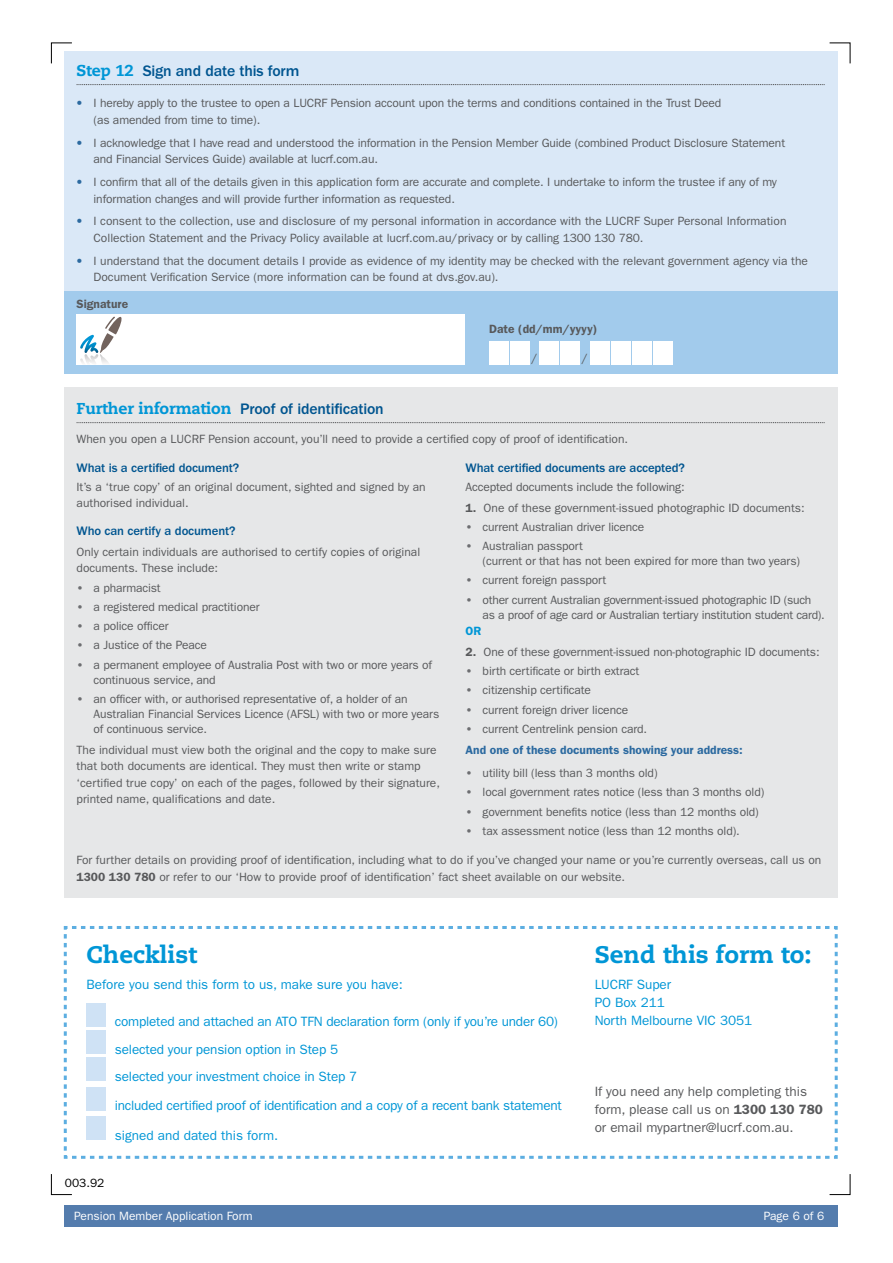
<style>
.page{position:relative;width:893px;height:1263px;background:#fff}
.page>*{position:absolute;margin:0;border:0;box-sizing:border-box;transform-origin:0 0}
.t1{font:800 24px "Caecilia LT Std";color:#0096d6}
.t2{font:500 15.75px "ITC Franklin Gothic Std";letter-spacing:-.01em;color:#005590}
.t3{font:13.5px/18px "ITC Franklin Gothic Std";letter-spacing:-.01em;color:#0096d6}
.t4{font:13.5px/18px "ITC Franklin Gothic Std";color:#58595b}
.t5{font:500 12.75px "ITC Franklin Gothic Std";letter-spacing:-.01em;color:#005590}
.t6{font:12px/16.5px "ITC Franklin Gothic Std";letter-spacing:-.01em;color:#58595b}
.t7{font:600 12px/20.7px "ITC Franklin Gothic Std";color:#2c6aa0}
.t8{font:12px "ITC Franklin Gothic Std";color:#fff}
.t9{font:600 12px "ITC Franklin Gothic Std";color:#58595b}
.t10{font:12px "ITC Franklin Gothic Std";color:#000}
.t11{font:600 12px "ITC Franklin Gothic Std";color:#0096d6}
.s1{font-family:"Caecilia LT Std";font-weight:800;color:#0096d6}
.s2{font-family:"Caecilia LT Std";font-weight:800;color:#2c6aa0}
.s3{font-weight:600;color:#6d6e71}
.s4{font-weight:600}
.s5{color:#6d6e71}
.s6{font-weight:400;color:#58595b}
</style>
<div class="page">
<div style="left:64px;top:387px;width:774px;height:510px;background:#e6e7e8"></div>
<svg style="left:77px;top:422px;width:748px;height:1px"></svg>
<svg style="left:829px;top:1174px;width:22px;height:21px"></svg>
<svg style="left:51px;top:1174px;width:21px;height:21px"></svg>
<svg style="left:51px;top:42px;width:21px;height:22px"></svg>
<svg style="left:829px;top:42px;width:22px;height:22px"></svg>
<div style="left:64px;top:1205px;width:774px;height:22px;background:#547cad"></div>
<div style="left:64px;top:51px;width:774px;height:248px;background:#dae8f7"></div>
<svg style="left:77px;top:84px;width:748px;height:1px"></svg>
<div style="left:64px;top:291px;width:773px;height:83px;background:#a2cbec"></div>
<div style="left:77px;top:314px;width:388px;height:51px;background:#fff"></div>
<svg style="left:80px;top:316px;width:42px;height:47px"></svg>
<div style="left:489px;top:341px;width:19px;height:24px;background:#fff"></div>
<div style="left:510px;top:341px;width:19px;height:24px;background:#fff"></div>
<div style="left:540px;top:341px;width:19px;height:24px;background:#fff"></div>
<div style="left:561px;top:341px;width:19px;height:24px;background:#fff"></div>
<div style="left:590px;top:341px;width:19px;height:24px;background:#fff"></div>
<div style="left:611px;top:341px;width:19px;height:24px;background:#fff"></div>
<div style="left:632px;top:341px;width:19px;height:24px;background:#fff"></div>
<div style="left:653px;top:341px;width:20px;height:24px;background:#fff"></div>
<svg style="left:63px;top:926px;width:775px;height:233px"></svg>
<div style="left:87px;top:1003px;width:19px;height:23px;background:#cfe2f5"></div>
<div style="left:87px;top:1030px;width:19px;height:24px;background:#cfe2f5"></div>
<div style="left:87px;top:1057px;width:19px;height:24px;background:#cfe2f5"></div>
<div style="left:87px;top:1087px;width:19px;height:23px;background:#cfe2f5"></div>
<div style="left:87px;top:1116px;width:19px;height:24px;background:#cfe2f5"></div>
<h2 class="t2" style="left:77px;top:62px;width:224px"><span class="s1">Step 12</span> Sign and date this form</h2>
<p class="t6" style="left:94px;top:95px;width:629px;text-indent:-17px"><span class="s2">•</span> I hereby apply to the trustee to open a LUCRF Pension account upon the terms and conditions contained in the Trust Deed (as amended from time to time).</p>
<p class="t6" style="left:94px;top:134px;width:693px;text-indent:-17px"><span class="s2">•</span> I acknowledge that I have read and understood the information in the Pension Member Guide (combined Product Disclosure Statement and Financial Services Guide) available at lucrf.com.au.</p>
<p class="t6" style="left:94px;top:174px;width:685px;text-indent:-17px"><span class="s2">•</span> I confirm that all of the details given in this application form are accurate and complete. I undertake to inform the trustee if any of my information changes and will provide further information as requested.</p>
<p class="t6" style="left:94px;top:213px;width:694px;text-indent:-17px"><span class="s2">•</span> I consent to the collection, use and disclosure of my personal information in accordance with the LUCRF Super Personal Information<br>Collection Statement and the Privacy Policy available at lucrf.com.au/privacy or by calling 1300 130 780.</p>
<p class="t6" style="left:94px;top:253px;width:716px;text-indent:-17px"><span class="s2">•</span> I understand that the document details I provide as evidence of my identity may be checked with the relevant government agency via the<br>Document Verification Service (more information can be found at dvs.gov.au).</p>
<p class="t9" style="left:77px;top:297px;width:53px">Signature</p>
<p class="t9" style="left:489px;top:322px;width:110px">Date (dd/mm/yyyy)</p>
<p class="t6" style="left:531px;top:349px;width:8px">/</p>
<p class="t6" style="left:582px;top:349px;width:8px">/</p>
<h2 class="t2" style="left:77px;top:400px;width:309px"><span class="s1">Further information</span> Proof of identification</h2>
<p class="t6" style="left:77px;top:431px;width:553px">When you open a LUCRF Pension account, you’ll need to provide a certified copy of proof of identification.</p>
<p class="t5" style="left:77px;top:461px;width:164px">What is a certified document?</p>
<p class="t6" style="left:77px;top:478px;width:351px">It’s a ‘true copy’ of an original document, sighted and signed by an authorised individual.</p>
<p class="t5" style="left:77px;top:524px;width:160px">Who can certify a document?</p>
<p class="t6" style="left:77px;top:544px;width:345px">Only certain individuals are authorised to certify copies of original documents. These include:</p>
<p class="t6" style="left:77px;top:579px;width:86px"><span class="s3">•</span> a pharmacist</p>
<p class="t6" style="left:77px;top:599px;width:185px"><span class="s3">•</span> a registered medical practitioner</p>
<p class="t6" style="left:77px;top:618px;width:94px"><span class="s3">•</span> a police officer</p>
<p class="t6" style="left:77px;top:637px;width:132px"><span class="s3">•</span> a Justice of the Peace</p>
<p class="t6" style="left:94px;top:657px;width:340px;line-height:15px;text-indent:-17px"><span class="s3">•</span> a permanent employee of Australia Post with two or more years of continuous service, and</p>
<p class="t6" style="left:94px;top:691px;width:347px;line-height:15px;text-indent:-17px"><span class="s3">•</span> an officer with, or authorised representative of, a holder of an<br>Australian Financial Services Licence (AFSL) with two or more years of continuous service.</p>
<p class="t6" style="left:77px;top:741px;width:365px">The individual must view both the original and the copy to make sure that both documents are identical. They must then write or stamp ‘certified true copy’ on each of the pages, followed by their signature, printed name, qualifications and date.</p>
<p class="t5" style="left:466px;top:461px;width:221px">What certified documents are accepted?</p>
<p class="t6" style="left:466px;top:478px;width:221px">Accepted documents include the following:</p>
<p class="t6" style="left:466px;top:499px;width:341px"><span class="s4">1.</span> One of these government-issued photographic ID documents:</p>
<p class="t6" style="left:466px;top:518px;width:180px"><span class="s3">•</span> current Australian driver licence</p>
<p class="t6" style="left:483px;top:538px;width:319px;line-height:15px;text-indent:-17px"><span class="s3">•</span> Australian passport<br>(current or that has not been expired for more than two years)</p>
<p class="t6" style="left:466px;top:572px;width:142px"><span class="s3">•</span> current foreign passport</p>
<p class="t6" style="left:483px;top:592px;width:344px;line-height:15px;text-indent:-17px"><span class="s3">•</span> other current Australian government-issued photographic ID (such as a proof of age card or Australian tertiary institution student card).</p>
<p class="t11" style="left:466px;top:624px;width:17px">OR</p>
<p class="t6" style="left:466px;top:643px;width:355px"><span class="s4">2.</span> One of these government-issued non-photographic ID documents:</p>
<p class="t6" style="left:466px;top:663px;width:175px"><span class="s3">•</span> birth certificate or birth extract</p>
<p class="t6" style="left:466px;top:682px;width:127px"><span class="s3">•</span> citizenship certificate</p>
<p class="t6" style="left:466px;top:701px;width:164px"><span class="s3">•</span> current foreign driver licence</p>
<p class="t7" style="left:466px;top:718px;width:279px"><span class="s5">•</span> <span class="s6">current Centrelink pension card.<br></span>And one of these documents showing your address:</p>
<p class="t6" style="left:466px;top:765px;width:193px"><span class="s3">•</span> utility bill (less than 3 months old)</p>
<p class="t6" style="left:466px;top:784px;width:300px"><span class="s3">•</span> local government rates notice (less than 3 months old)</p>
<p class="t6" style="left:466px;top:803px;width:295px"><span class="s3">•</span> government benefits notice (less than 12 months old)</p>
<p class="t6" style="left:466px;top:822px;width:276px"><span class="s3">•</span> tax assessment notice (less than 12 months old).</p>
<p class="t6" style="left:77px;top:852px;width:746px">For further details on providing proof of identification, including what to do if you’ve changed your name or you’re currently overseas, call us on<br><span class="s4">1300 130 780</span> or refer to our ‘How to provide proof of identification’ fact sheet available on our website.</p>
<h1 class="t1" style="left:87px;top:940px;width:112px">Checklist</h1>
<h1 class="t1" style="left:595px;top:940px;width:218px">Send this form to:</h1>
<p class="t3" style="left:595px;top:975px;width:159px">LUCRF Super<br>PO Box 211<br>North Melbourne VIC 3051</p>
<p class="t3" style="left:87px;top:975px;width:318px">Before you send this form to us, make sure you have:</p>
<p class="t3" style="left:115px;top:1008px;width:445px;line-height:27.3px">completed and attached an ATO TFN declaration form (only if you’re under 60) selected your pension option in Step 5<br>selected your investment choice in Step 7</p>
<p class="t3" style="left:115px;top:1091px;width:449px;line-height:29.5px">included certified proof of identification and a copy of a recent bank statement signed and dated this form.</p>
<p class="t4" style="left:595px;top:1082px;width:230px">If you need any help completing this form, please call us on <span class="s4">1300 130 780 </span>or email mypartner@lucrf.com.au.</p>
<p class="t10" style="left:65px;top:1176px;width:41px">003.92</p>
<p class="t8" style="left:74px;top:1209px;width:180px">Pension Member Application Form</p>
<p class="t8" style="left:764px;top:1209px;width:62px">Page 6 of 6</p>
</div>
